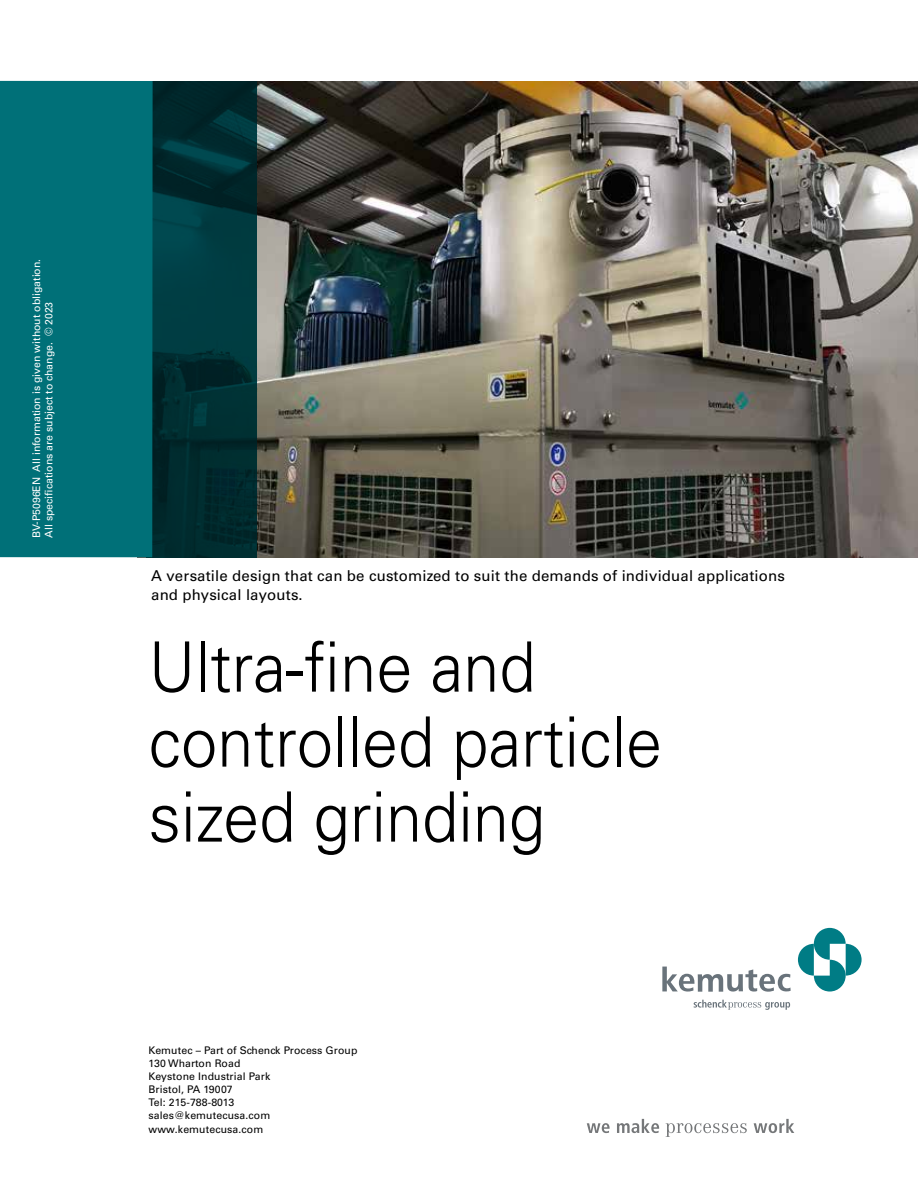
<style>
.page{position:relative;width:918px;height:1188px;background:#fff}
.page>*{position:absolute;margin:0;border:0;box-sizing:border-box;transform-origin:0 0}
.t1{font:300 69.45px/75px "Univers LT Std";color:#000;scale:.94 1}
.t2{font:15px/19.5px "Univers LT Std";letter-spacing:.01em;color:#000}
.t3{font:10.5px/13.2px "Univers LT Std";letter-spacing:.01em;color:#000}
.t4{font:10.5px/12.6px "Univers LT Std";color:#fff}
</style>
<div class="page">
<svg style="left:587px;top:1123px;width:23px;height:10px"></svg>
<svg style="left:617px;top:1119px;width:42px;height:14px"></svg>
<svg style="left:666px;top:1123px;width:81px;height:14px"></svg>
<svg style="left:754px;top:1119px;width:40px;height:14px"></svg>
<img style="left:257px;top:81px;width:661px;height:476px">
<svg style="left:153px;top:81px;width:104px;height:476px;background:#003035"></svg>
<div style="left:0;top:81px;width:153px;height:476px;background:#007078"></div>
<svg style="left:798px;top:928px;width:64px;height:64px"></svg>
<svg style="left:694px;top:1000px;width:96px;height:10px"></svg>
<svg style="left:662px;top:967px;width:129px;height:25px"></svg>
<p class="t4" style="left:30px;top:538px;width:280px;rotate:-90deg">BV-P5096EN All information is given without obligation.<br>All specifications are subject to change. © 2023</p>
<h2 class="t2" style="left:151px;top:566px;width:635px">A versatile design that can be customized to suit the demands of individual applications and physical layouts.</h2>
<h1 class="t1" style="left:148px;top:630px;width:548px">Ultra-fine and controlled particle sized grinding</h1>
<p class="t3" style="left:148px;top:1044px;width:211px">Kemutec – Part of Schenck Process Group<br>130 Wharton Road<br>Keystone Industrial Park<br>Bristol, PA 19007<br>Tel: 215-788-8013 sales@kemutecusa.com www.kemutecusa.com</p>
</div>
